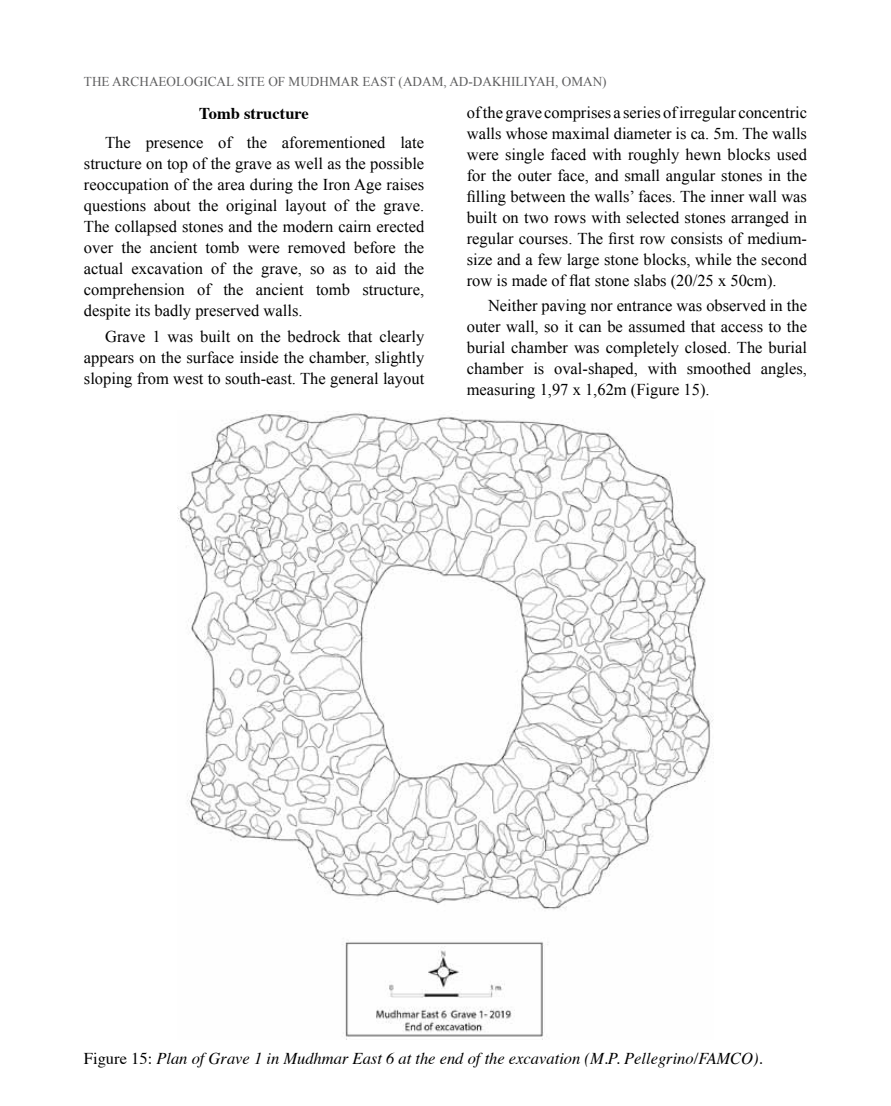
<style>
.page{position:relative;width:891px;height:1106px;background:#fff}
.page>*{position:absolute;margin:0;border:0;box-sizing:border-box;transform-origin:0 0}
.t1{font:16.5px/21px "Times New Roman";color:#000;text-align:justify}
.t2{font:italic 16.5px "Times";color:#000}
.t3{font:700 16.5px "Times";color:#000}
.t4{font:13.5px "Times New Roman";color:#5e5e5f}
.s1{font-style:normal}
</style>
<div class="page">
<img style="left:178px;top:411px;width:535px;height:628px">
<p class="t4" style="left:84px;top:72px;width:48px">The Archaeo</p>
<p class="t4" style="left:176px;top:72px;width:18px">logica</p>
<p class="t4" style="left:226px;top:72px;width:26px">l Site</p>
<p class="t4" style="left:268px;top:72px;width:53px">of Mudhmar</p>
<p class="t4" style="left:362px;top:72px;width:18px">East</p>
<p class="t4" style="left:398px;top:72px;width:26px">(Adam</p>
<p class="t4" style="left:443px;top:72px;width:49px">, ad-Dakhi</p>
<p class="t4" style="left:515px;top:72px;width:17px">liyah</p>
<p class="t4" style="left:555px;top:72px;width:28px">, Oman</p>
<p class="t4" style="left:602px;top:72px;width:6px">)</p>
<p class="t3" style="left:199px;top:97px;width:111px">Tomb structure</p>
<p class="t1" style="left:84px;top:132px;width:342px;text-indent:21px">The presence of the aforementioned late structure on top of the grave as well as the possible reoccupation of the area during the Iron Age raises questions about the original layout of the grave.<br>The collapsed stones and the modern cairn erected over the ancient tomb were removed before the actual excavation of the grave, so as to aid the comprehension of the ancient tomb structure, despite its badly preserved walls.</p>
<p class="t1" style="left:84px;top:325px;width:342px;text-indent:21px">Grave 1 was built on the bedrock that clearly appears on the surface inside the chamber, slightly sloping from west to south-east. The general layout</p>
<p class="t1" style="left:467px;top:102px;width:342px">of the grave comprises a series of irregular concentric walls whose maximal diameter is ca. 5m. The walls were single faced with roughly hewn blocks used for the outer face, and small angular stones in the filling between the walls’ faces. The inner wall was built on two rows with selected stones arranged in regular courses. The first row consists of medium&shy;size and a few large stone blocks, while the second row is made of flat stone slabs (20/25 x 50cm).</p>
<p class="t1" style="left:467px;top:295px;width:342px;text-indent:21px">Neither paving nor entrance was observed in the outer wall, so it can be assumed that access to the burial chamber was completely closed. The burial chamber is oval-shaped, with smoothed angles, measuring 1,97 x 1,62m (Figure 15).</p>
<p class="t2" style="left:84px;top:1043px;width:680px"><span class="s1">Figure 15:</span> Plan of Grave 1 in Mudhmar East 6 at the end of the excavation (M.P. Pellegrino/FAMCO).</p>
</div>
